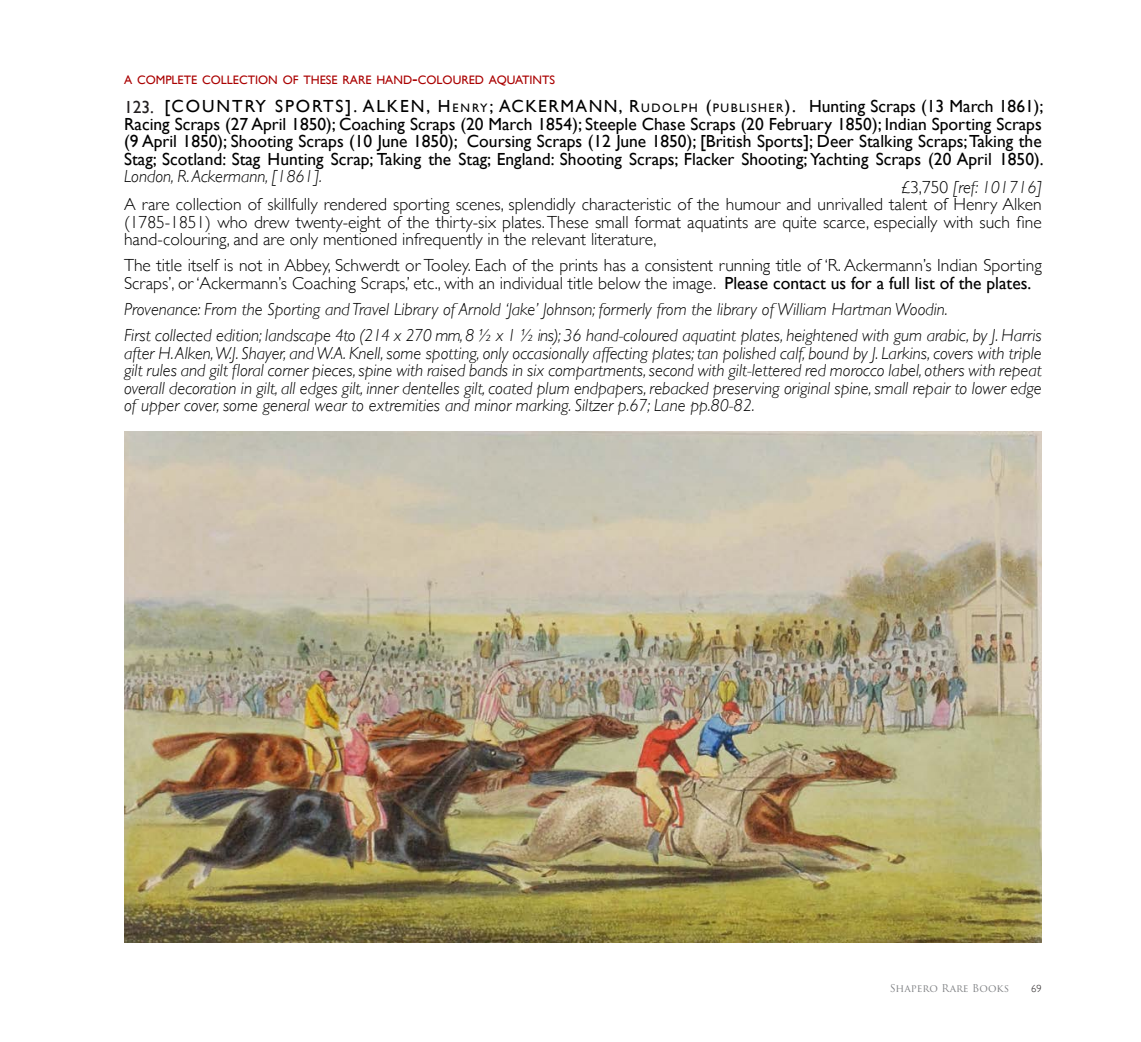
<style>
.page{position:relative;width:1141px;height:1042px;background:#fff}
.page>*{position:absolute;margin:0;border:0;box-sizing:border-box;transform-origin:0 0}
.t1{font:italic 300 17.5px/17.5px "Gill Sans";color:#000}
.t2{font:300 17.5px/17.5px "Gill Sans";color:#000;text-align:justify}
.t3{font:17.5px/17.5px "Gill Sans";color:#000;text-align:justify}
.t4{font:17.5px "Gill Sans";color:#231f20}
.t5{font:12.25px "Gill Sans";color:#a00}
.t6{font:10.5px "Trajan Pro 3";color:#808285}
.t7{font:300 10.5px "Gill Sans";color:#231f20}
.s1{font-size:17.5px}
.s2{font-style:inherit}
.s3{font-size:12.25px}
.s4{font-style:italic}
.s5{font-weight:400}
</style>
<div class="page">
<img style="left:124px;top:432px;width:918px;height:510px">
<p class="t5" style="left:124px;top:73px;width:433px">A COMPLETE COLLECTION OF THESE RARE HAND<span class="s1">-</span>COLOURED AQUATINTS</p>
<p class="t3" style="left:124px;top:97px;width:921px;text-indent:40px"><span class="s2">[COUNTRY SPORTS]. ALKEN, H</span><span class="s3">ENRY</span><span class="s2">; ACKERMANN, R</span><span class="s3">UDOLPH</span> <span class="s2">(</span><span class="s3">PUBLISHER</span><span class="s2">).</span> Hunting Scraps (13 March 1861); Racing Scraps (27 April 1850); Coaching Scraps (20 March 1854); Steeple Chase Scraps (20 February 1850); Indian Sporting Scraps (9 April 1850); Shooting Scraps (10 June 1850); Coursing Scraps (12 June 1850); [British Sports]; Deer Stalking Scraps; Taking the Stag; Scotland: Stag Hunting Scrap; Taking the Stag; England: Shooting Scraps; Flacker Shooting; Yachting Scraps (20 April 1850).</p>
<p class="t1" style="left:124px;top:168px;width:199px">London, R. Ackermann, [1861].</p>
<p class="t4" style="left:124px;top:96px;width:32px">123.</p>
<p class="t2" style="left:124px;top:177px;width:919px;text-indent:776px">£3,750 <span class="s4">[ref: 101716] </span>A rare collection of skillfully rendered sporting scenes, splendidly characteristic of the humour and unrivalled talent of Henry Alken (1785-1851) who drew twenty-eight of the thirty-six plates. These small format aquatints are quite scarce, especially with such fine hand-colouring, and are only mentioned infrequently in the relevant literature,</p>
<p class="t2" style="left:124px;top:256px;width:919px">The title itself is not in Abbey, Schwerdt or Tooley. Each of the prints has a consistent running title of ‘R. Ackermann’s Indian Sporting<br>Scraps’, or ‘Ackermann’s Coaching Scraps,’ etc., with an individual title below the image. <span class="s5">Please contact us for a full list of the plates.</span></p>
<p class="t1" style="left:124px;top:296px;width:919px;line-height:26.2px">Provenance: From the Sporting and Travel Library of Arnold ‘Jake’ Johnson; formerly from the library of William Hartman Woodin.<br>First collected edition; landscape 4to (214 x 270 mm, 8 ½ x 1 ½ ins); 36 hand-coloured aquatint plates, heightened with gum arabic, by J. Harris</p>
<p class="t1" style="left:124px;top:344px;width:919px;text-align:justify">after H. Alken, W.J. Shayer, and W.A. Knell, some spotting, only occasionally affecting plates; tan polished calf, bound by J. Larkins, covers with triple gilt rules and gilt floral corner pieces, spine with raised bands in six compartments, second with gilt-lettered red morocco label, others with repeat overall decoration in gilt, all edges gilt, inner dentelles gilt, coated plum endpapers, rebacked preserving original spine, small repair to lower edge of upper cover, some general wear to extremities and minor marking. Siltzer p.67; Lane pp.80-82.</p>
<p class="t6" style="left:890px;top:981px;width:121px">Shapero Rare Books</p>
<p class="t7" style="left:1031px;top:980px;width:12px">69</p>
</div>
